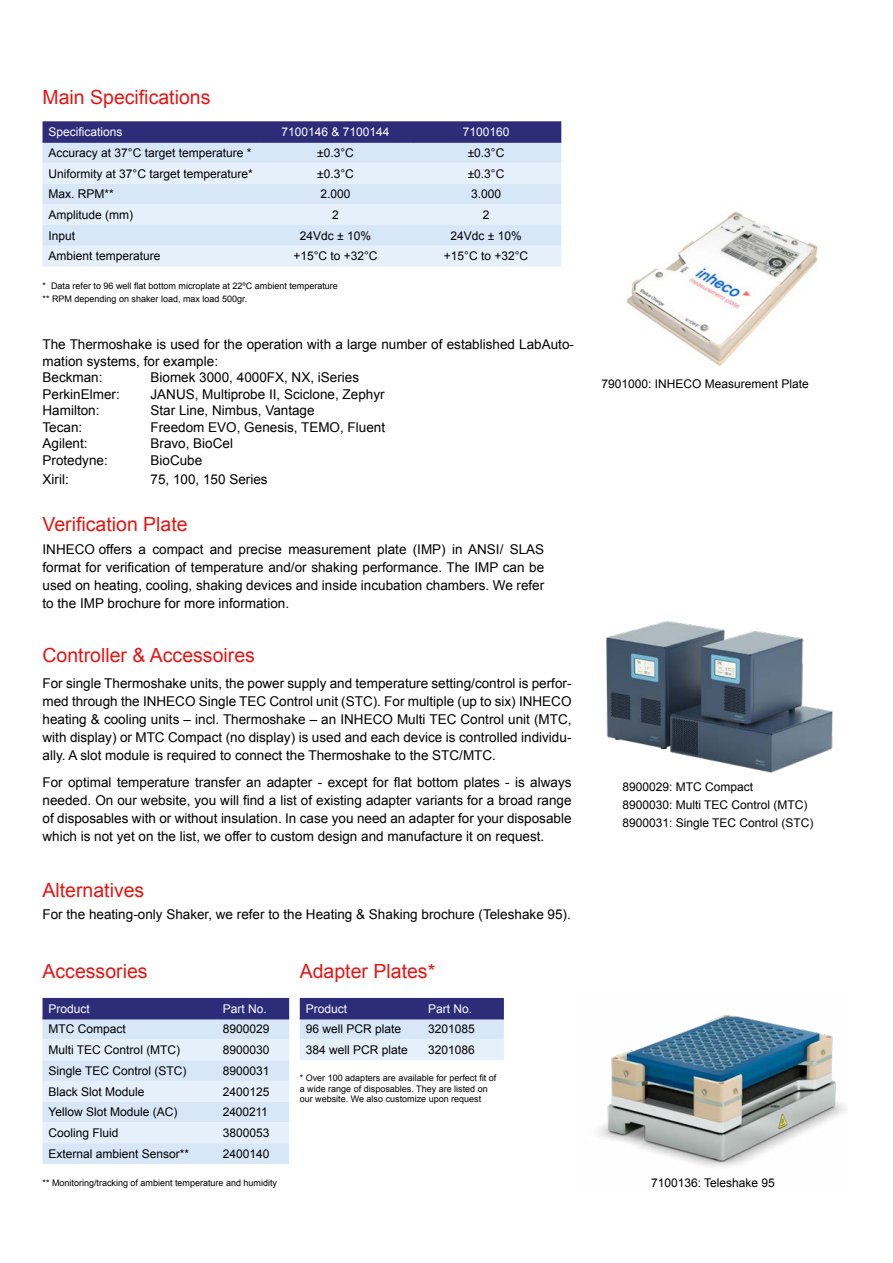
<style>
.page{position:relative;width:893px;height:1263px;background:#fff}
.page>*{position:absolute;margin:0;border:0;box-sizing:border-box;transform-origin:0 0}
.t1{font:19.5px "Arial";color:#e41513}
.t2{font:13.5px/18px "Arial";color:#000;text-align:justify}
.t3{font:12px/18px "Arial";color:#000}
.t4{font:12px "Arial";color:#fff}
.t5{font:9px/10.5px "Arial";color:#000}
</style>
<div class="page">
<div style="left:43px;top:121px;width:518px;height:20px;background:#2c2c79"></div>
<div style="left:43px;top:143px;width:518px;height:20px;background:#d8e7f8"></div>
<svg style="left:43px;top:163px;width:518px;height:103px;background:#e0ecf9"></svg>
<hr style="left:43px;top:141px;width:217px;height:2px;background:#2c2c79">
<hr style="left:260px;top:141px;width:151px;height:2px;background:#2c2c79">
<hr style="left:411px;top:141px;width:150px;height:2px;background:#2c2c79">
<svg style="left:43px;top:998px;width:246px;height:166px;background:#c8d3e9"></svg>
<hr style="left:43px;top:1018px;width:174px;height:1px;background:#2c2c79">
<hr style="left:217px;top:1018px;width:72px;height:1px;background:#2c2c79">
<svg style="left:300px;top:998px;width:204px;height:62px;background:#a3abce"></svg>
<hr style="left:300px;top:1018px;width:122px;height:1px;background:#2c2c79">
<hr style="left:422px;top:1018px;width:82px;height:1px;background:#2c2c79">
<img style="left:627px;top:208px;width:191px;height:158px">
<img style="left:606px;top:621px;width:227px;height:152px">
<img style="left:597px;top:1015px;width:250px;height:152px">
<h1 class="t1" style="left:43px;top:84px;width:169px">Main Specifications</h1>
<p class="t4" style="left:49px;top:124px;width:76px">Specifications</p>
<p class="t4" style="left:281px;top:124px;width:110px">7100146 &amp; 7100144</p>
<p class="t4" style="left:463px;top:124px;width:48px">7100160</p>
<p class="t3" style="left:49px;top:144px;width:204px">Accuracy at 37°C target temperature *</p>
<p class="t3" style="left:317px;top:144px;width:38px">±0.3°C</p>
<p class="t3" style="left:468px;top:144px;width:38px">±0.3°C</p>
<p class="t3" style="left:49px;top:164px;width:206px">Uniformity at 37°C target temperature*</p>
<p class="t3" style="left:317px;top:164px;width:38px">±0.3°C</p>
<p class="t3" style="left:468px;top:164px;width:38px">±0.3°C</p>
<p class="t3" style="left:49px;top:185px;width:67px">Max. RPM**</p>
<p class="t3" style="left:320px;top:185px;width:32px">2.000</p>
<p class="t3" style="left:471px;top:185px;width:32px">3.000</p>
<p class="t3" style="left:49px;top:206px;width:86px">Amplitude (mm)</p>
<p class="t3" style="left:332px;top:206px;width:8px">2</p>
<p class="t3" style="left:483px;top:206px;width:8px">2</p>
<p class="t3" style="left:49px;top:227px;width:28px">Input</p>
<p class="t3" style="left:300px;top:227px;width:73px">24Vdc ± 10%</p>
<p class="t3" style="left:450px;top:227px;width:73px">24Vdc ± 10%</p>
<p class="t3" style="left:49px;top:247px;width:114px">Ambient temperature</p>
<p class="t3" style="left:293px;top:247px;width:86px">+15°C to +32°C</p>
<p class="t3" style="left:444px;top:247px;width:86px">+15°C to +32°C</p>
<p class="t5" style="left:43px;top:279px;width:297px;line-height:13.5px">* Data refer to 96 well flat bottom microplate at 22ºC ambient temperature ** RPM depending on shaker load, max load 500gr.</p>
<p class="t2" style="left:43px;top:336px;width:533px;line-height:16.5px;text-align:left">The Thermoshake is used for the operation with a large number of established LabAuto&shy;mation systems, for example:<br>Beckman:</p>
<p class="t2" style="left:151px;top:368px;width:210px">Biomek 3000, 4000FX, NX, iSeries</p>
<p class="t2" style="left:43px;top:385px;width:79px">PerkinElmer:</p>
<p class="t2" style="left:151px;top:385px;width:236px">JANUS, Multiprobe II, Sciclone, Zephyr</p>
<p class="t2" style="left:43px;top:401px;width:59px">Hamilton:</p>
<p class="t2" style="left:151px;top:401px;width:166px">Star Line, Nimbus, Vantage</p>
<p class="t2" style="left:43px;top:418px;width:41px">Tecan:</p>
<p class="t2" style="left:151px;top:418px;width:236px">Freedom EVO, Genesis, TEMO, Fluent</p>
<p class="t2" style="left:43px;top:434px;width:47px">Agilent:</p>
<p class="t2" style="left:151px;top:434px;width:84px">Bravo, BioCel</p>
<p class="t2" style="left:43px;top:451px;width:67px">Protedyne:</p>
<p class="t2" style="left:151px;top:451px;width:53px">BioCube</p>
<p class="t2" style="left:43px;top:470px;width:28px">Xiril:</p>
<p class="t2" style="left:151px;top:470px;width:119px">75, 100, 150 Series</p>
<h1 class="t1" style="left:43px;top:512px;width:147px">Verification Plate</h1>
<p class="t2" style="left:43px;top:540px;width:503px">INHECO offers a compact and precise measurement plate (IMP) in ANSI/ SLAS format for verification of temperature and/or shaking performance. The IMP can be used on heating, cooling, shaking devices and inside incubation chambers. We refer to the IMP brochure for more information.</p>
<h1 class="t1" style="left:43px;top:642px;width:214px">Controller &amp; Accessoires</h1>
<p class="t2" style="left:43px;top:674px;width:531px">For single Thermoshake units, the power supply and temperature setting/control is perfor&shy;med through the INHECO Single TEC Control unit (STC). For multiple (up to six) INHECO heating &amp; cooling units – incl. Thermoshake – an INHECO Multi TEC Control unit (MTC, with display) or MTC Compact (no display) is used and each device is controlled individu&shy;ally. A slot module is required to connect the Thermoshake to the STC/MTC.</p>
<p class="t2" style="left:43px;top:773px;width:530px">For optimal temperature transfer an adapter - except for flat bottom plates - is always needed. On our website, you will find a list of existing adapter variants for a broad range of disposables with or without insulation. In case you need an adapter for your disposable which is not yet on the list, we offer to custom design and manufacture it on request.</p>
<h1 class="t1" style="left:43px;top:877px;width:103px">Alternatives</h1>
<p class="t2" style="left:43px;top:905px;width:530px">For the heating-only Shaker, we refer to the Heating &amp; Shaking brochure (Teleshake 95).</p>
<h1 class="t1" style="left:43px;top:959px;width:107px">Accessories</h1>
<p class="t4" style="left:49px;top:1000px;width:43px">Product</p>
<p class="t4" style="left:223px;top:1000px;width:46px">Part No.</p>
<p class="t3" style="left:49px;top:1020px;width:79px">MTC Compact</p>
<p class="t3" style="left:223px;top:1020px;width:48px">8900029</p>
<p class="t3" style="left:49px;top:1041px;width:133px">Multi TEC Control (MTC)</p>
<p class="t3" style="left:223px;top:1041px;width:48px">8900030</p>
<p class="t3" style="left:49px;top:1062px;width:139px">Single TEC Control (STC)</p>
<p class="t3" style="left:223px;top:1062px;width:48px">8900031</p>
<p class="t3" style="left:49px;top:1082px;width:98px">Black Slot Module</p>
<p class="t3" style="left:223px;top:1082px;width:48px">2400125</p>
<p class="t3" style="left:49px;top:1103px;width:130px">Yellow Slot Module (AC)</p>
<p class="t3" style="left:223px;top:1103px;width:47px">2400211</p>
<p class="t3" style="left:49px;top:1124px;width:72px">Cooling Fluid</p>
<p class="t3" style="left:223px;top:1124px;width:48px">3800053</p>
<p class="t3" style="left:49px;top:1145px;width:142px">External ambient Sensor**</p>
<p class="t3" style="left:223px;top:1145px;width:48px">2400140</p>
<p class="t5" style="left:43px;top:1177px;width:236px">** Monitoring/tracking of ambient temperature and humidity</p>
<h1 class="t1" style="left:300px;top:959px;width:137px">Adapter Plates*</h1>
<p class="t4" style="left:306px;top:1000px;width:43px">Product</p>
<p class="t4" style="left:428px;top:1000px;width:46px">Part No.</p>
<p class="t3" style="left:306px;top:1020px;width:97px">96 well PCR plate</p>
<p class="t3" style="left:428px;top:1020px;width:48px">3201085</p>
<p class="t3" style="left:306px;top:1041px;width:104px">384 well PCR plate</p>
<p class="t3" style="left:428px;top:1041px;width:48px">3201086</p>
<p class="t5" style="left:300px;top:1073px;width:198px">* Over 100 adapters are available for perfect fit of a wide range of disposables. They are listed on our website. We also customize upon request</p>
<p class="t3" style="left:601px;top:375px;width:209px">7901000: INHECO Measurement Plate</p>
<p class="t3" style="left:622px;top:778px;width:193px">8900029: MTC Compact<br>8900030: Multi TEC Control (MTC)<br>8900031: Single TEC Control (STC)</p>
<p class="t3" style="left:651px;top:1173px;width:125px">7100136: Teleshake 95</p>
</div>
